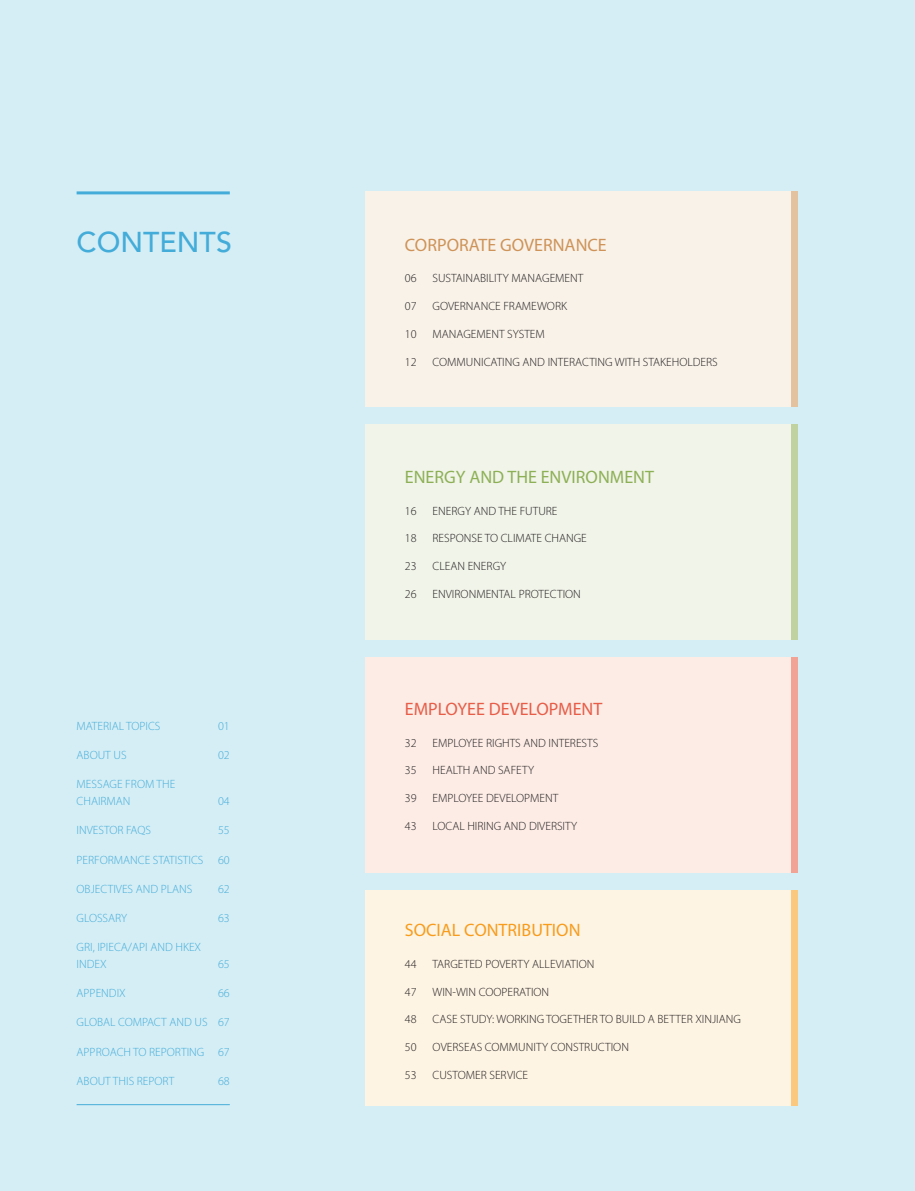
<style>
.page{position:relative;width:915px;height:1191px;background:#fff}
.page>*{position:absolute;margin:0;border:0;box-sizing:border-box;transform-origin:0 0}
.t1{font:500 28.5px "Avenir LT Std";color:#44acd9}
.t2{font:18px "Myriad Pro";color:#8db056}
.t3{font:18px "Myriad Pro";color:#ce9358}
.t4{font:18px "Myriad Pro";color:#e75d48}
.t5{font:18px "Myriad Pro";color:#f89c1c}
.t6{font:300 12px "Myriad Pro";color:#231f20}
.t7{font:300 12px/16.5px "Myriad Pro";color:#44acd9}
</style>
<div class="page">
<div style="left:0;top:0;width:914px;height:1191px;background:#d5eef5"></div>
<div style="left:365px;top:191px;width:432px;height:216px;background:#f9f2e9"></div>
<div style="left:365px;top:424px;width:432px;height:216px;background:#f1f4e9"></div>
<div style="left:365px;top:657px;width:432px;height:216px;background:#fcece5"></div>
<div style="left:365px;top:890px;width:432px;height:216px;background:#fef4e4"></div>
<hr style="left:77px;top:1104px;width:153px;height:1px;background:#44acd9">
<hr style="left:77px;top:191px;width:153px;height:3px;background:#44acd9">
<div style="left:791px;top:191px;width:6px;height:216px;background:#e3c2a0"></div>
<div style="left:791px;top:424px;width:6px;height:216px;background:#bfd29f"></div>
<div style="left:791px;top:657px;width:6px;height:216px;background:#f1a496"></div>
<div style="left:791px;top:890px;width:6px;height:216px;background:#fbc880"></div>
<h1 class="t1" style="left:77px;top:225px;width:157px">CONTENTS</h1>
<h2 class="t3" style="left:405px;top:233px;width:203px">CORPORATE GOVERNANCE</h2>
<p class="t6" style="left:405px;top:272px;width:13px">06</p>
<p class="t6" style="left:432px;top:272px;width:152px">SUSTAINABILITY MANAGEMENT</p>
<p class="t6" style="left:405px;top:299px;width:13px">07</p>
<p class="t6" style="left:432px;top:299px;width:136px">GOVERNANCE FRAMEWORK</p>
<p class="t6" style="left:405px;top:327px;width:13px">10</p>
<p class="t6" style="left:432px;top:327px;width:114px">MANAGEMENT SYSTEM</p>
<p class="t6" style="left:405px;top:355px;width:13px">12</p>
<p class="t6" style="left:432px;top:355px;width:287px">COMMUNICATING AND INTERACTING WITH STAKEHOLDERS</p>
<p class="t7" style="left:77px;top:718px;width:85px">MATERIAL TOPICS</p>
<p class="t7" style="left:218px;top:718px;width:13px">01</p>
<p class="t7" style="left:77px;top:747px;width:51px">ABOUT US</p>
<p class="t7" style="left:218px;top:747px;width:13px">02</p>
<p class="t7" style="left:77px;top:776px;width:100px">MESSAGE FROM THE<br>CHAIRMAN</p>
<p class="t7" style="left:218px;top:793px;width:13px">04</p>
<p class="t7" style="left:77px;top:822px;width:76px">INVESTOR FAQS</p>
<p class="t7" style="left:218px;top:822px;width:13px">55</p>
<p class="t7" style="left:77px;top:851px;width:155px">PERFORMANCE STATISTICS 60</p>
<p class="t7" style="left:77px;top:880px;width:117px">OBJECTIVES AND PLANS</p>
<p class="t7" style="left:218px;top:880px;width:13px">62</p>
<p class="t7" style="left:77px;top:910px;width:52px">GLOSSARY</p>
<p class="t7" style="left:218px;top:910px;width:13px">63</p>
<p class="t7" style="left:77px;top:939px;width:126px">GRI, IPIECA/API AND HKEX<br>INDEX</p>
<p class="t7" style="left:218px;top:955px;width:13px">65</p>
<p class="t7" style="left:77px;top:985px;width:51px">APPENDIX</p>
<p class="t7" style="left:218px;top:985px;width:13px">66</p>
<p class="t7" style="left:77px;top:1014px;width:155px">GLOBAL COMPACT AND US 67</p>
<p class="t7" style="left:77px;top:1043px;width:155px">APPROACH TO REPORTING 67</p>
<p class="t7" style="left:77px;top:1072px;width:99px">ABOUT THIS REPORT</p>
<p class="t7" style="left:218px;top:1072px;width:13px">68</p>
<h2 class="t2" style="left:405px;top:466px;width:250px">ENERGY AND THE ENVIRONMENT</h2>
<p class="t6" style="left:405px;top:504px;width:13px">16</p>
<p class="t6" style="left:432px;top:504px;width:126px">ENERGY AND THE FUTURE</p>
<p class="t6" style="left:405px;top:532px;width:13px">18</p>
<p class="t6" style="left:432px;top:532px;width:156px">RESPONSE TO CLIMATE CHANGE</p>
<p class="t6" style="left:405px;top:559px;width:13px">23</p>
<p class="t6" style="left:432px;top:559px;width:75px">CLEAN ENERGY</p>
<p class="t6" style="left:405px;top:587px;width:13px">26</p>
<p class="t6" style="left:432px;top:587px;width:150px">ENVIRONMENTAL PROTECTION</p>
<h2 class="t4" style="left:405px;top:697px;width:199px">EMPLOYEE DEVELOPMENT</h2>
<p class="t6" style="left:405px;top:736px;width:13px">32</p>
<p class="t6" style="left:432px;top:736px;width:167px">EMPLOYEE RIGHTS AND INTERESTS</p>
<p class="t6" style="left:405px;top:763px;width:13px">35</p>
<p class="t6" style="left:432px;top:763px;width:103px">HEALTH AND SAFETY</p>
<p class="t6" style="left:405px;top:791px;width:13px">39</p>
<p class="t6" style="left:432px;top:791px;width:127px">EMPLOYEE DEVELOPMENT</p>
<p class="t6" style="left:405px;top:819px;width:13px">43</p>
<p class="t6" style="left:432px;top:819px;width:146px">LOCAL HIRING AND DIVERSITY</p>
<h2 class="t5" style="left:405px;top:919px;width:177px">SOCIAL CONTRIBUTION</h2>
<p class="t6" style="left:405px;top:957px;width:13px">44</p>
<p class="t6" style="left:432px;top:957px;width:163px">TARGETED POVERTY ALLEVIATION</p>
<p class="t6" style="left:405px;top:985px;width:13px">47</p>
<p class="t6" style="left:432px;top:985px;width:118px">WIN-WIN COOPERATION</p>
<p class="t6" style="left:405px;top:1012px;width:13px">48</p>
<p class="t6" style="left:432px;top:1012px;width:310px">CASE STUDY: WORKING TOGETHER TO BUILD A BETTER XINJIANG</p>
<p class="t6" style="left:405px;top:1040px;width:13px">50</p>
<p class="t6" style="left:432px;top:1040px;width:198px">OVERSEAS COMMUNITY CONSTRUCTION</p>
<p class="t6" style="left:405px;top:1068px;width:13px">53</p>
<p class="t6" style="left:432px;top:1068px;width:97px">CUSTOMER SERVICE</p>
</div>
